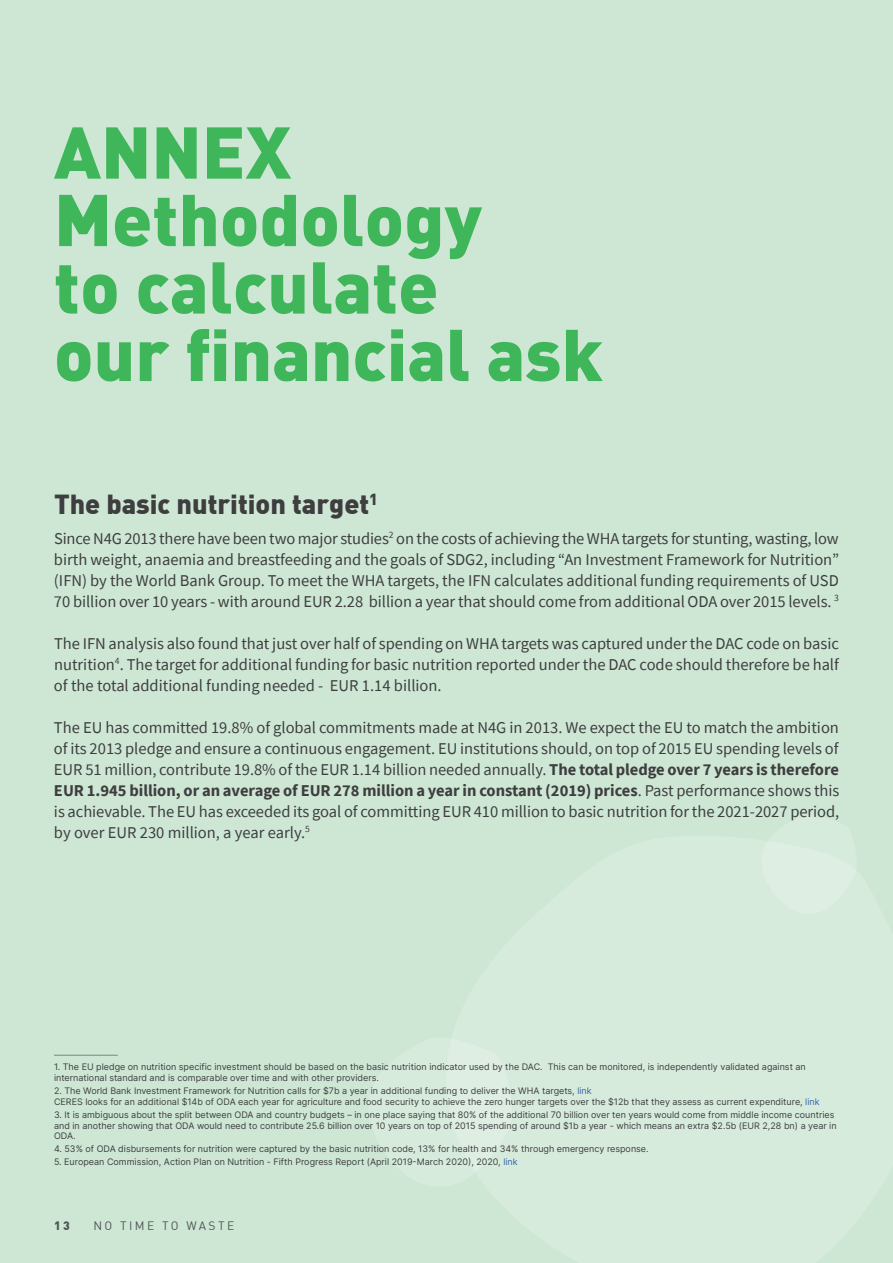
<style>
.page{position:relative;width:893px;height:1263px;background:#cee7d5}
.page>*{position:absolute;margin:0;border:0;box-sizing:border-box;transform-origin:0 0}
.t1{font:900 72px/67.5px "DIN";color:#3eb659}
.t2{font:900 27px "DIN";color:#3e3e3f}
.t3{font:16.5px/21px "Source Sans Pro";letter-spacing:-.005em;color:#3e3e3f;text-align:justify}
.t4{font:12px "DIN";letter-spacing:.2em;color:#515456}
.t5{font:900 12px "DIN";color:#515456}
.t6{font:9px/10.8px "Inter";color:#3e3e3f}
.s1{font-weight:700}
.s2{color:#3667a4}
</style>
<div class="page">
<div style="left:761px;top:841px;width:95px;height:73px;background:#deeee3"></div>
<div style="left:446px;top:1039px;width:66px;height:133px;background:#deeee3"></div>
<hr style="left:54px;top:1055px;width:64px;height:1px;background:#808285">
<h1 class="t1" style="left:54px;top:115px;width:550px">ANNEX<br>Methodology<br>to calculate<br>our financial ask</h1>
<h2 class="t2" style="left:54px;top:486px;width:325px">The basic nutrition target<sup>1</sup></h2>
<p class="t3" style="left:54px;top:528px;width:786px">Since N4G 2013 there have been two major studies<sup>2</sup> on the costs of achieving the WHA targets for stunting, wasting, low birth weight, anaemia and breastfeeding and the goals of SDG2, including “An Investment Framework for Nutrition” (IFN) by the World Bank Group. To meet the WHA targets, the IFN calculates additional funding requirements of USD 70 billion over 10 years - with around EUR 2.28 billion a year that should come from additional ODA over 2015 levels. <sup>3</sup></p>
<p class="t3" style="left:54px;top:633px;width:786px">The IFN analysis also found that just over half of spending on WHA targets was captured under the DAC code on basic nutrition<sup>4</sup>. The target for additional funding for basic nutrition reported under the DAC code should therefore be half of the total additional funding needed - EUR 1.14 billion.</p>
<p class="t3" style="left:54px;top:717px;width:787px">The EU has committed 19.8% of global commitments made at N4G in 2013. We expect the EU to match the ambition of its 2013 pledge and ensure a continuous engagement. EU institutions should, on top of 2015 EU spending levels of EUR 51 million, contribute 19.8% of the EUR 1.14 billion needed annually. <span class="s1">The total pledge over 7 years is therefore EUR 1.945 billion, or an average of EUR 278 million a year in constant (2019) prices</span>. Past performance shows this is achievable. The EU has exceeded its goal of committing EUR 410 million to basic nutrition for the 2021-2027 period, by over EUR 230 million, a year early.<sup>5</sup></p>
<p class="t6" style="left:54px;top:1061px;width:753px">1. The EU pledge on nutrition specific investment should be based on the basic nutrition indicator used by the DAC. This can be monitored, is independently validated against an international standard and is comparable over time and with other providers.</p>
<p class="t6" style="left:54px;top:1085px;width:767px">2. The World Bank Investment Framework for Nutrition calls for $7b a year in additional funding to deliver the WHA targets, <span class="s2">link<br></span>CERES looks for an additional $14b of ODA each year for agriculture and food security to achieve the zero hunger targets over the $12b that they assess as current expenditure, <span class="s2">link</span></p>
<p class="t6" style="left:54px;top:1109px;width:784px">3. It is ambiguous about the split between ODA and country budgets – in one place saying that 80% of the additional 70 billion over ten years would come from middle income countries and in another showing that ODA would need to contribute 25.6 billion over 10 years on top of 2015 spending of around $1b a year - which means an extra $2.5b (EUR 2,28 bn) a year in<br>ODA.</p>
<p class="t6" style="left:54px;top:1143px;width:596px">4. 53% of ODA disbursements for nutrition were captured by the basic nutrition code, 13% for health and 34% through emergency response.</p>
<p class="t6" style="left:54px;top:1156px;width:465px">5. European Commission, Action Plan on Nutrition - Fifth Progress Report (April 2019-March 2020), 2020, <span class="s2">link</span></p>
<p class="t5" style="left:54px;top:1217px;width:17px">13</p>
<p class="t4" style="left:93px;top:1218px;width:142px">NO TIME TO WASTE</p>
</div>
